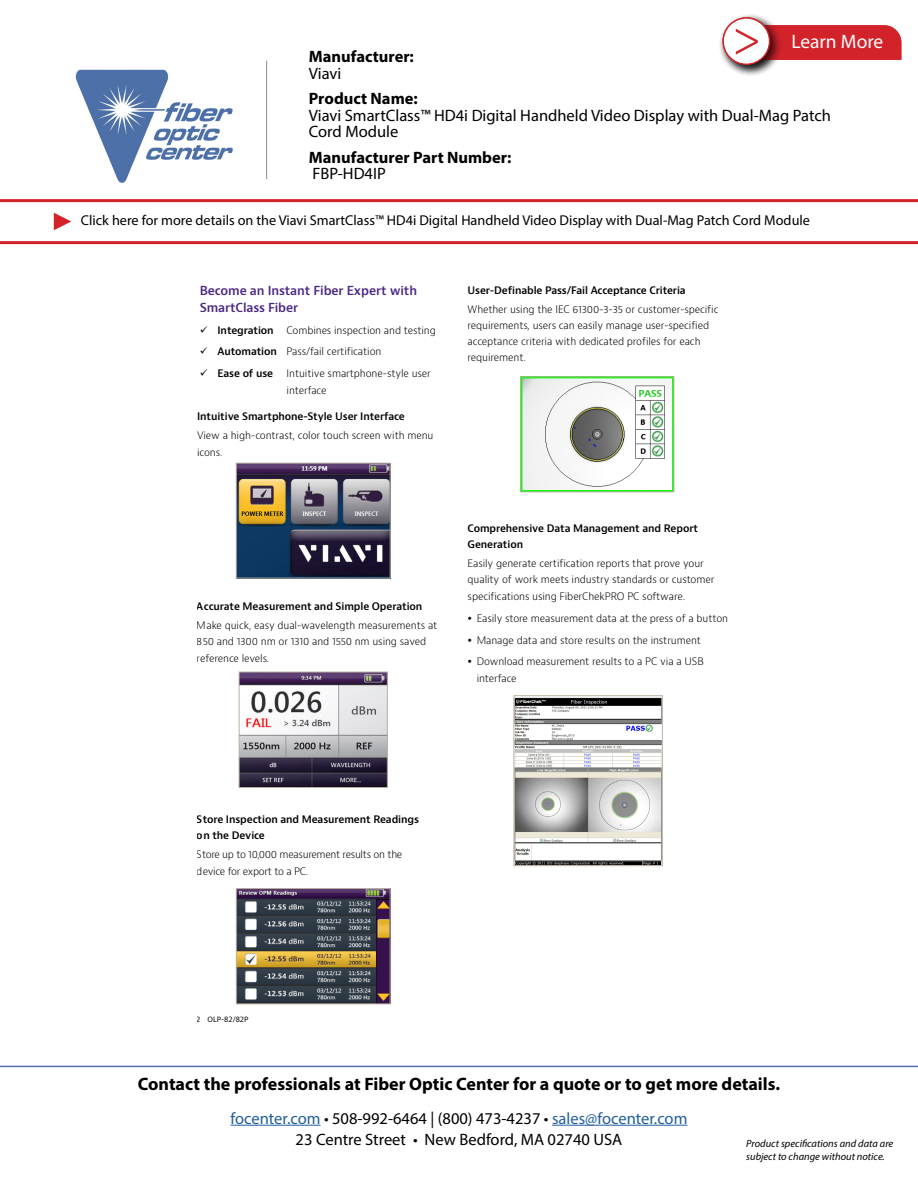
<style>
.page{position:relative;width:918px;height:1188px;background:#fff}
.page>*{position:absolute;margin:0;border:0;box-sizing:border-box;transform-origin:0 0}
.t1{font:51px "Minion Pro";color:#d2232a}
.t2{font:19.5px "Myriad Pro";color:#fff}
.t3{font:700 18px "Myriad Pro";color:#000}
.t4{font:16.5px/16.5px "Myriad Pro";color:#000}
.t5{font:16.5px "Myriad Pro";color:#215e9e}
.t6{font:700 16.5px/16.5px "Myriad Pro";color:#000}
.t7{font:14.25px "Myriad Pro";color:#000}
.t8{font:600 12.15px/16.2px "Bernino Sans";letter-spacing:-.01em;color:#4b2885}
.t9{font:italic 10.5px "Myriad Pro";color:#000}
.t10{font:300 10.05px/16.2px "Bernino Sans";letter-spacing:-.01em;color:#000}
.t11{font:600 10.05px/16.2px "Bernino Sans";letter-spacing:-.01em;color:#000}
.t12{font:300 10.05px/16.2px "Bernino Sans";letter-spacing:-.03em;color:#000}
.t13{font:7.05px "Bernino Sans";color:#000}
.s1{font-weight:400}
.s2{font-weight:700}
.s3{font-weight:600}
.s4{color:#000}
</style>
<div class="page">
<hr style="left:231px;top:1125px;width:90px;height:1px;background:#215e9e">
<hr style="left:552px;top:1125px;width:135px;height:1px;background:#215e9e">
<hr style="left:0;top:1066px;width:918px;height:1px;background:#4f70a8">
<img style="left:238px;top:465px;width:150px;height:111px">
<div style="left:236px;top:463px;width:154px;height:115px;border:1px solid #bbb0a3"></div>
<img style="left:241px;top:674px;width:145px;height:112px">
<div style="left:239px;top:672px;width:149px;height:116px;border:1px solid #bbb0a3"></div>
<img style="left:238px;top:890px;width:150px;height:112px">
<div style="left:236px;top:888px;width:154px;height:116px;border:1px solid #bbb0a3"></div>
<img style="left:522px;top:379px;width:150px;height:111px">
<img style="left:516px;top:697px;width:145px;height:167px">
<div style="left:514px;top:695px;width:149px;height:171px;border:1px solid #bbb0a3"></div>
<img style="left:75px;top:69px;width:158px;height:114px">
<hr style="left:266px;top:61px;width:1px;height:118px;background:#8a8c8e">
<hr style="left:0;top:241px;width:918px;height:3px;background:#d2232a">
<svg style="left:54px;top:213px;width:17px;height:17px"></svg>
<div style="left:783px;top:25px;width:118px;height:35px;background:#d2232a"></div>
<div style="left:718px;top:13px;width:65px;height:64px;background:#000;opacity:.75"></div>
<div style="left:723px;top:18px;width:47px;height:46px;background:#fff;border-radius:50%"></div>
<div style="left:723px;top:17px;width:47px;height:48px;border:1px solid #d2232a;border-radius:50%"></div>
<hr style="left:0;top:199px;width:918px;height:3px;background:#d2232a">
<p class="t1" style="left:733px;top:4px;width:30px">&gt;</p>
<p class="t2" style="left:791px;top:30px;width:93px">Learn More</p>
<p class="t6" style="left:309px;top:48px;width:107px">Manufacturer:<br><span class="s1">Viavi</span></p>
<p class="t4" style="left:309px;top:90px;width:524px"><span class="s2">Product Name:<br></span>Viavi SmartClass™ HD4i Digital Handheld Video Display with Dual-Mag Patch<br>Cord Module</p>
<p class="t6" style="left:309px;top:148px;width:204px">Manufacturer Part Number:</p>
<p class="t4" style="left:312px;top:165px;width:75px">FBP-HD4IP</p>
<p class="t7" style="left:81px;top:212px;width:731px">Click here for more details on the Viavi SmartClass™ HD4i Digital Handheld Video Display with Dual-Mag Patch Cord Module</p>
<p class="t8" style="left:200px;top:283px;width:219px">Become an Instant Fiber Expert with<br>SmartClass Fiber</p>
<p class="t11" style="left:200px;top:322px;width:76px">✓ Integration</p>
<p class="t10" style="left:287px;top:322px;width:151px">Combines inspection and testing</p>
<p class="t10" style="left:200px;top:344px;width:183px">✓ <span class="s3">Automation</span> Pass/fail certification</p>
<p class="t11" style="left:200px;top:366px;width:75px">✓ Ease of use</p>
<p class="t10" style="left:287px;top:366px;width:146px">Intuitive smartphone-style user interface</p>
<p class="t11" style="left:197px;top:409px;width:209px">Intuitive Smartphone-Style User Interface</p>
<p class="t10" style="left:197px;top:428px;width:238px">View a high-contrast, color touch screen with menu icons.</p>
<p class="t11" style="left:197px;top:599px;width:227px">Accurate Measurement and Simple Operation</p>
<p class="t10" style="left:197px;top:618px;width:242px">Make quick, easy dual-wavelength measurements at<br>850 and 1300 nm or 1310 and 1550 nm using saved reference levels.</p>
<p class="t11" style="left:468px;top:282px;width:220px">User-Definable Pass/Fail Acceptance Criteria</p>
<p class="t10" style="left:468px;top:301px;width:252px">Whether using the IEC 61300-3-35 or customer-specific requirements, users can easily manage user-specified acceptance criteria with dedicated profiles for each requirement.</p>
<p class="t11" style="left:468px;top:521px;width:232px">Comprehensive Data Management and Report<br>Generation</p>
<p class="t10" style="left:468px;top:556px;width:248px">Easily generate certification reports that prove your quality of work meets industry standards or customer specifications using FiberChekPRO PC software.</p>
<p class="t10" style="left:477px;top:607px;width:253px;line-height:21.9px">Easily store measurement data at the press of a button<br>Manage data and store results on the instrument<br>Download measurement results to a PC via a USB</p>
<p class="t10" style="left:477px;top:670px;width:42px">interface</p>
<p class="t11" style="left:197px;top:812px;width:224px">Store Inspection and Measurement Readings on the Device</p>
<p class="t12" style="left:197px;top:847px;width:207px">Store up to 10,000 measurement results on the device for export to a PC.</p>
<p class="t13" style="left:197px;top:1015px;width:53px">2 OLP-82/82P</p>
<p class="t3" style="left:138px;top:1072px;width:644px">Contact the professionals at Fiber Optic Center for a quote or to get more details.</p>
<p class="t5" style="left:231px;top:1108px;width:458px">focenter.com <span class="s4">• 508-992-6464 | (800) 473-4237 •</span> sales@focenter.com</p>
<p class="t4" style="left:296px;top:1131px;width:328px">23 Centre Street • New Bedford, MA 02740 USA</p>
<p class="t9" style="left:746px;top:1137px;width:149px">Product specifications and data are</p>
<p class="t9" style="left:746px;top:1150px;width:140px">subject to change without notice.</p>
</div>
